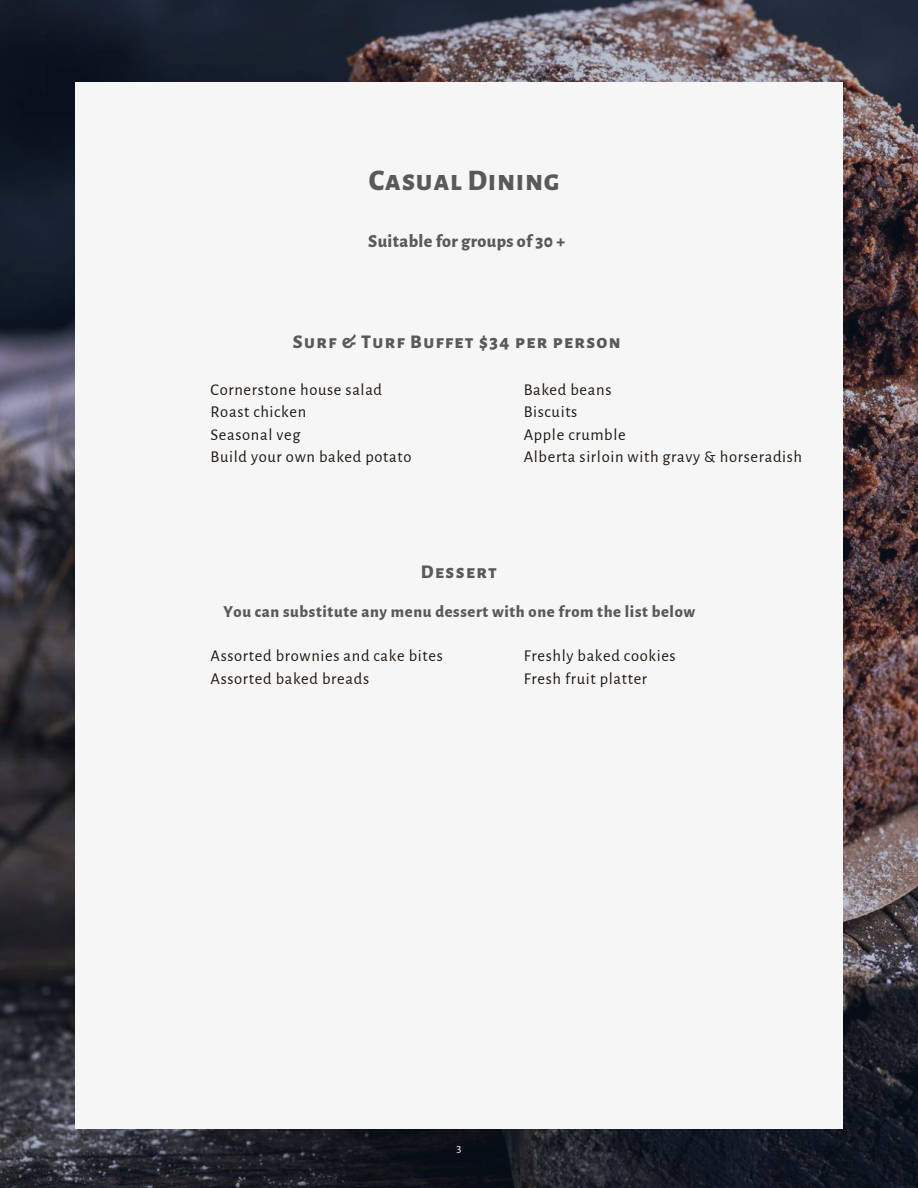
<style>
.page{position:relative;width:918px;height:1188px;background:#fff}
.page>*{position:absolute;margin:0;border:0;box-sizing:border-box;transform-origin:0 0}
.t1{font:800 30px "Alegreya Sans SC";letter-spacing:.02em;color:#59585b}
.t2{font:800 19.5px "Alegreya Sans SC";letter-spacing:.07em;color:#59585b}
.t3{font:800 18px "Alegreya Sans";letter-spacing:.02em;color:#59585b}
.t4{font:16.5px/22.5px "Alegreya Sans";letter-spacing:.04em;color:#1f160f}
.t5{font:800 16.5px "Alegreya Sans";letter-spacing:.04em;color:#59585b}
.t6{font:12px "Alegreya Sans";color:#fff}
</style>
<div class="page">
<img style="left:0;top:0;width:918px;height:1188px">
<div style="left:75px;top:82px;width:767px;height:1046px;background:#f6f6f6"></div>
<h1 class="t1" style="left:369px;top:157px;width:192px">Casual Dining</h1>
<p class="t3" style="left:368px;top:227px;width:198px">Suitable for groups of 30 +</p>
<p class="t2" style="left:293px;top:327px;width:329px">Surf &amp; Turf Buffet $34 per person</p>
<p class="t4" style="left:210px;top:378px;width:202px">Cornerstone house salad<br>Roast chicken<br>Seasonal veg<br>Build your own baked potato</p>
<p class="t4" style="left:524px;top:378px;width:280px">Baked beans<br>Biscuits<br>Apple crumble<br>Alberta sirloin with gravy &amp; horseradish</p>
<p class="t2" style="left:421px;top:557px;width:78px">Dessert</p>
<p class="t5" style="left:223px;top:599px;width:473px">You can substitute any menu dessert with one from the list below</p>
<p class="t4" style="left:210px;top:644px;width:234px">Assorted brownies and cake bites<br>Assorted baked breads</p>
<p class="t4" style="left:524px;top:644px;width:154px">Freshly baked cookies<br>Fresh fruit platter</p>
<p class="t6" style="left:457px;top:1140px;width:6px">3</p>
</div>
